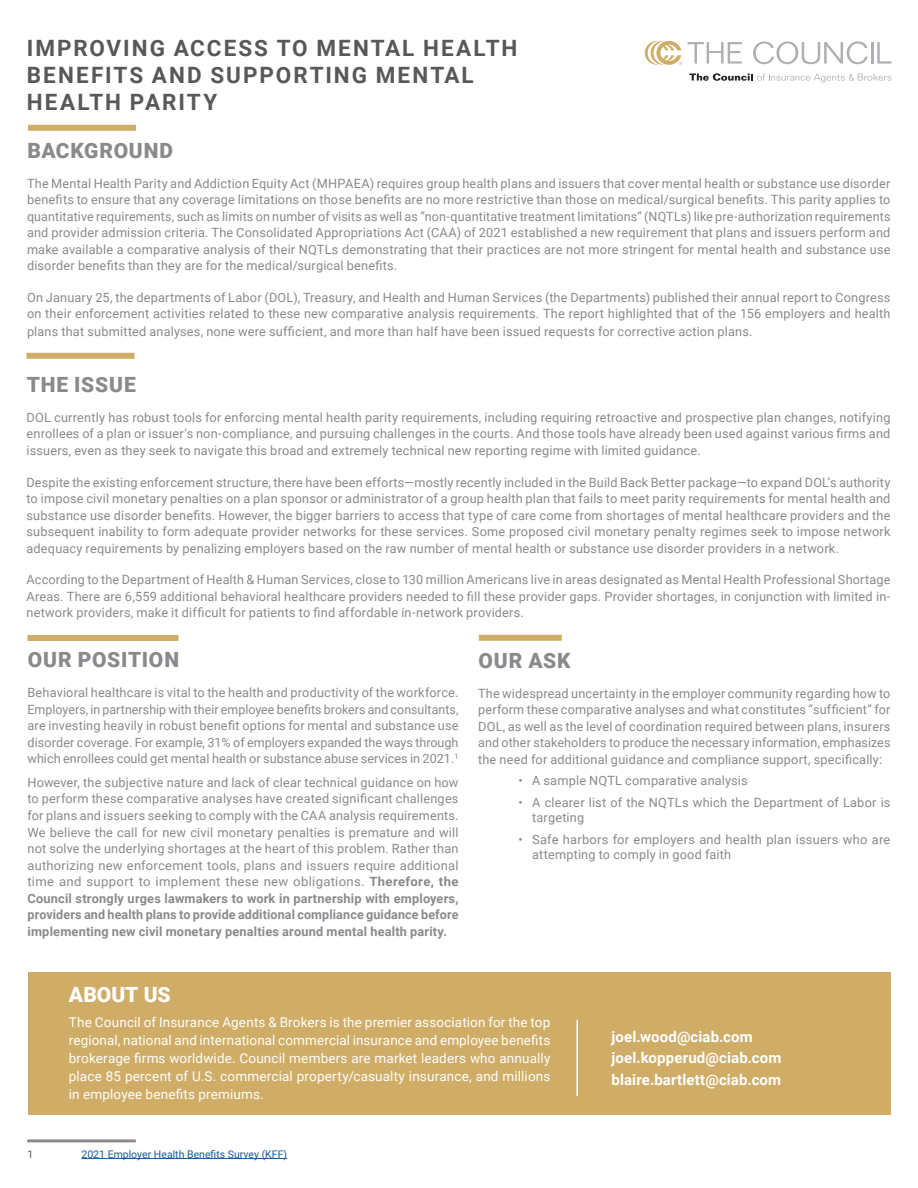
<style>
.page{position:relative;width:918px;height:1188px;background:#fff}
.page>*{position:absolute;margin:0;border:0;box-sizing:border-box;transform-origin:0 0}
.t1{font:700 22.5px/27px "Roboto";letter-spacing:.09em;color:#57585a}
.t2{font:900 21px "Roboto";letter-spacing:.04em;color:#8a8a8e}
.body_copy{font:900 21px "Roboto";color:#fff}
.t3{font:700 15px "Roboto";letter-spacing:.01em;color:#fff}
.t4{font:13.5px/18px "Roboto";letter-spacing:.01em;color:#fff;text-align:justify}
.t5{font:12.75px/16.5px "Roboto";letter-spacing:.015em;color:#8a8a8e;text-align:justify}
.t6{font:10.5px "Roboto";color:#175d9e}
.t7{font:10.5px "Roboto";color:#57585a}
.s1{font-weight:700}
</style>
<div class="page">
<hr style="left:82px;top:1158px;width:205px;height:1px;background:#175d9e">
<svg style="left:645px;top:41px;width:37px;height:24px"></svg>
<svg style="left:688px;top:42px;width:54px;height:22px"></svg>
<svg style="left:753px;top:41px;width:115px;height:23px"></svg>
<hr style="left:871px;top:42px;width:2px;height:22px;background:#aeafb3">
<svg style="left:877px;top:42px;width:15px;height:22px"></svg>
<svg style="left:689px;top:73px;width:202px;height:10px"></svg>
<div style="left:28px;top:635px;width:150px;height:6px;background:#cfad66"></div>
<div style="left:28px;top:125px;width:108px;height:6px;background:#cfad66"></div>
<div style="left:26px;top:353px;width:109px;height:6px;background:#cfad66"></div>
<div style="left:479px;top:635px;width:83px;height:6px;background:#cfad66"></div>
<div style="left:28px;top:973px;width:862px;height:142px;background:#cfad66"></div>
<hr style="left:576px;top:1020px;width:2px;height:76px;background:#fff">
<hr style="left:28px;top:1139px;width:108px;height:3px;background:#8a8a8e">
<p class="t1" style="left:27px;top:34px;width:492px">IMPROVING ACCESS TO MENTAL HEALTH<br>BENEFITS AND SUPPORTING MENTAL<br>HEALTH PARITY</p>
<p class="t2" style="left:27px;top:136px;width:147px">BACKGROUND</p>
<p class="t5" style="left:27px;top:175px;width:865px">The Mental Health Parity and Addiction Equity Act (MHPAEA) requires group health plans and issuers that cover mental health or substance use disorder benefits to ensure that any coverage limitations on those benefits are no more restrictive than those on medical/surgical benefits. This parity applies to quantitative requirements, such as limits on number of visits as well as “non-quantitative treatment limitations” (NQTLs) like pre-authorization requirements and provider admission criteria. The Consolidated Appropriations Act (CAA) of 2021 established a new requirement that plans and issuers perform and make available a comparative analysis of their NQTLs demonstrating that their practices are not more stringent for mental health and substance use disorder benefits than they are for the medical/surgical benefits.</p>
<p class="t5" style="left:27px;top:289px;width:865px">On January 25, the departments of Labor (DOL), Treasury, and Health and Human Services (the Departments) published their annual report to Congress on their enforcement activities related to these new comparative analysis requirements. The report highlighted that of the 156 employers and health</p>
<p class="t5" style="left:27px;top:323px;width:727px">plans that submitted analyses, none were sufficient, and more than half have been issued requests for corrective action plans.</p>
<p class="t2" style="left:27px;top:370px;width:110px">THE ISSUE</p>
<p class="t5" style="left:26px;top:408px;width:866px">DOL currently has robust tools for enforcing mental health parity requirements, including requiring retroactive and prospective plan changes, notifying enrollees of a plan or issuer’s non-compliance, and pursuing challenges in the courts. And those tools have already been used against various firms and issuers, even as they seek to navigate this broad and extremely technical new reporting regime with limited guidance.</p>
<p class="t5" style="left:26px;top:474px;width:866px">Despite the existing enforcement structure, there have been efforts—mostly recently included in the Build Back Better package—to expand DOL’s authority to impose civil monetary penalties on a plan sponsor or administrator of a group health plan that fails to meet parity requirements for mental health and substance use disorder benefits. However, the bigger barriers to access that type of care come from shortages of mental healthcare providers and the subsequent inability to form adequate provider networks for these services. Some proposed civil monetary penalty regimes seek to impose network adequacy requirements by penalizing employers based on the raw number of mental health or substance use disorder providers in a network.</p>
<p class="t5" style="left:26px;top:571px;width:865px">According to the Department of Health &amp; Human Services, close to 130 million Americans live in areas designated as Mental Health Professional Shortage Areas. There are 6,559 additional behavioral healthcare providers needed to fill these provider gaps. Provider shortages, in conjunction with limited in&shy;network providers, make it difficult for patients to find affordable in-network providers.</p>
<p class="t2" style="left:479px;top:645px;width:94px">OUR ASK</p>
<p class="t5" style="left:478px;top:684px;width:414px">The widespread uncertainty in the employer community regarding how to perform these comparative analyses and what constitutes “sufficient” for DOL, as well as the level of coordination required between plans, insurers and other stakeholders to produce the necessary information, emphasizes the need for additional guidance and compliance support, specifically:</p>
<p class="t5" style="left:519px;top:772px;width:231px">• A sample NQTL comparative analysis</p>
<p class="t5" style="left:532px;top:795px;width:360px;line-height:15px;text-indent:-14px">• A clearer list of the NQTLs which the Department of Labor is targeting</p>
<p class="t5" style="left:532px;top:831px;width:360px;line-height:15px;text-indent:-14px">• Safe harbors for employers and health plan issuers who are attempting to comply in good faith</p>
<p class="t2" style="left:28px;top:645px;width:153px">OUR POSITION</p>
<p class="t5" style="left:28px;top:684px;width:433px">Behavioral healthcare is vital to the health and productivity of the workforce.<br>Employers, in partnership with their employee benefits brokers and consultants, are investing heavily in robust benefit options for mental and substance use disorder coverage. For example, 31% of employers expanded the ways through which enrollees could get mental health or substance abuse services in 2021.<sup>1</sup></p>
<p class="t5" style="left:28px;top:773px;width:433px">However, the subjective nature and lack of clear technical guidance on how to perform these comparative analyses have created significant challenges for plans and issuers seeking to comply with the CAA analysis requirements.</p>
<p class="t5" style="left:28px;top:823px;width:433px">We believe the call for new civil monetary penalties is premature and will not solve the underlying shortages at the heart of this problem. Rather than authorizing new enforcement tools, plans and issuers require additional time and support to implement these new obligations. <span class="s1">Therefore, the Council strongly urges lawmakers to work in partnership with employers, providers and health plans to provide additional compliance guidance before implementing new civil monetary penalties around mental health parity.</span></p>
<p class="body_copy" style="left:69px;top:980px;width:103px">ABOUT US</p>
<p class="t4" style="left:69px;top:1012px;width:483px">The Council of Insurance Agents &amp; Brokers is the premier association for the top regional, national and international commercial insurance and employee benefits brokerage firms worldwide. Council members are market leaders who annually place 85 percent of U.S. commercial property/casualty insurance, and millions in employee benefits premiums.</p>
<p class="t7" style="left:28px;top:1147px;width:7px">1</p>
<p class="t6" style="left:82px;top:1147px;width:207px">2021 Employer Health Benefits Survey (KFF)</p>
<p class="t3" style="left:611px;top:1026px;width:143px">joel.wood@ciab.com</p>
<p class="t3" style="left:611px;top:1047px;width:171px">joel.kopperud@ciab.com</p>
<p class="t3" style="left:611px;top:1069px;width:171px">blaire.bartlett@ciab.com</p>
</div>
